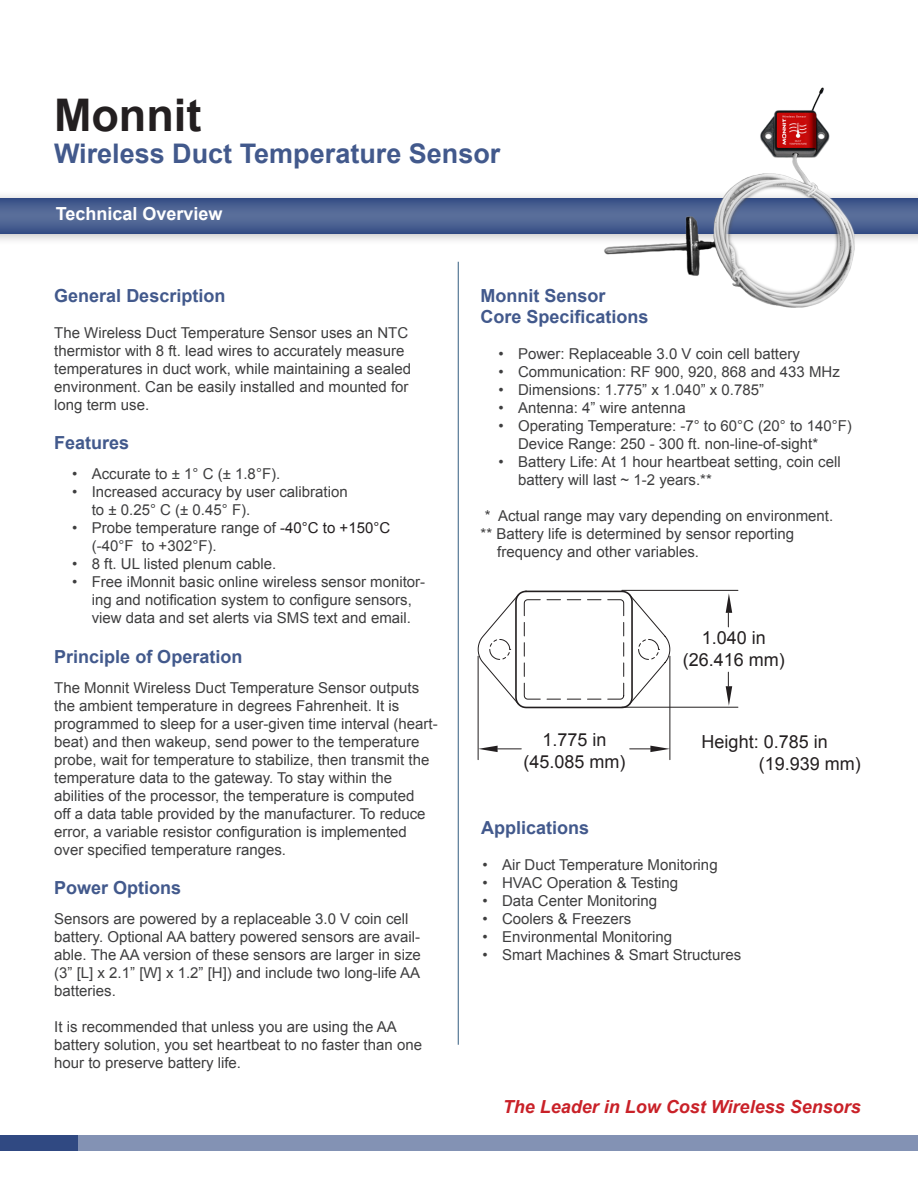
<style>
.page{position:relative;width:918px;height:1188px;background:#fff}
.page>*{position:absolute;margin:0;border:0;box-sizing:border-box;transform-origin:0 0}
.t1{font:700 45px "Arial";color:#231f20}
.t2{font:700 27px "Arial";color:#42598c}
.t3{font:700 18px "Arial";color:#42598c}
.t4{font:18px/21.6px "Arial";color:#231f20;text-align:center}
.t5{font:italic 700 18px "Arial";color:#c92128}
.t6{font:700 18px "Arial";color:#fff}
.t7{font:15px/18px "Arial";color:#3e3e3f}
.s1{color:#231f20}
</style>
<div class="page">
<div style="left:0;top:190px;width:918px;height:56px;background:#231f20;opacity:.3"></div>
<svg style="left:0;top:198px;width:918px;height:35px;background:#496091"></svg>
<img style="left:596px;top:87px;width:274px;height:221px">
<div style="left:0;top:1135px;width:918px;height:16px;background:#8392b4"></div>
<div style="left:0;top:1135px;width:78px;height:16px;background:#304982"></div>
<svg style="left:478px;top:590px;width:192px;height:119px"></svg>
<hr style="left:670px;top:656px;width:1px;height:104px;background:#231f20">
<hr style="left:478px;top:656px;width:1px;height:104px;background:#231f20">
<svg style="left:630px;top:746px;width:40px;height:6px"></svg>
<svg style="left:478px;top:746px;width:43px;height:6px"></svg>
<hr style="left:622px;top:590px;width:116px;height:1px;background:#231f20">
<hr style="left:622px;top:707px;width:116px;height:1px;background:#231f20">
<svg style="left:726px;top:593px;width:6px;height:34px"></svg>
<svg style="left:726px;top:672px;width:6px;height:34px"></svg>
<hr style="left:458px;top:262px;width:1px;height:783px;background:#335d80">
<p class="t1" style="left:54px;top:85px;width:149px">Monnit</p>
<p class="t2" style="left:54px;top:136px;width:448px">Wireless Duct Temperature Sensor</p>
<p class="t6" style="left:56px;top:202px;width:168px">Technical Overview</p>
<p class="t3" style="left:54px;top:283px;width:173px">General Description</p>
<p class="t7" style="left:54px;top:323px;width:358px">The Wireless Duct Temperature Sensor uses an NTC thermistor with 8 ft. lead wires to accurately measure temperatures in duct work, while maintaining a sealed environment. Can be easily installed and mounted for long term use.</p>
<p class="t3" style="left:54px;top:431px;width:77px">Features</p>
<p class="t7" style="left:72px;top:465px;width:210px">• Accurate to ± 1° C (± 1.8°F).</p>
<p class="t7" style="left:92px;top:483px;width:257px;text-indent:-20px">• Increased accuracy by user calibration to ± 0.25° C (± 0.45° F).</p>
<p class="t7" style="left:92px;top:519px;width:300px;text-indent:-20px">• Probe temperature range of <span class="s1">-40°C to +150°C </span>(-40°F to +302°F).</p>
<p class="t7" style="left:72px;top:555px;width:206px">• 8 ft. UL listed plenum cable.</p>
<p class="t7" style="left:72px;top:573px;width:354px;text-align:center">• Free iMonnit basic online wireless sensor monitor&shy;ing and notification system to configure sensors, view data and set alerts via SMS text and email.</p>
<p class="t3" style="left:54px;top:644px;width:190px">Principle of Operation</p>
<p class="t7" style="left:54px;top:679px;width:385px">The Monnit Wireless Duct Temperature Sensor outputs the ambient temperature in degrees Fahrenheit. It is programmed to sleep for a user-given time interval (heart&shy;beat) and then wakeup, send power to the temperature probe, wait for temperature to stabilize, then transmit the temperature data to the gateway. To stay within the abilities of the processor, the temperature is computed<br>off a data table provided by the manufacturer. To reduce error, a variable resistor configuration is implemented over specified temperature ranges.</p>
<p class="t3" style="left:54px;top:876px;width:129px">Power Options</p>
<p class="t7" style="left:54px;top:910px;width:368px">Sensors are powered by a replaceable 3.0 V coin cell battery. Optional AA battery powered sensors are avail&shy;able. The AA version of these sensors are larger in size (3” [L] x 2.1” [W] x 1.2” [H]) and include two long-life AA batteries.</p>
<p class="t7" style="left:54px;top:1018px;width:344px">It is recommended that unless you are using the AA</p>
<p class="t7" style="left:54px;top:1036px;width:369px">battery solution, you set heartbeat to no faster than one hour to preserve battery life.</p>
<p class="t3" style="left:481px;top:283px;width:127px">Monnit Sensor</p>
<p class="t3" style="left:481px;top:305px;width:170px">Core Specifications</p>
<p class="t7" style="left:499px;top:345px;width:303px">• Power: Replaceable 3.0 V coin cell battery</p>
<p class="t7" style="left:499px;top:363px;width:343px">• Communication: RF 900, 920, 868 and 433 MHz</p>
<p class="t7" style="left:499px;top:381px;width:267px">• Dimensions: 1.775” x 1.040” x 0.785”</p>
<p class="t7" style="left:499px;top:399px;width:189px">• Antenna: 4” wire antenna</p>
<p class="t7" style="left:518px;top:417px;width:335px;text-indent:-20px">• Operating Temperature: -7° to 60°C (20° to 140°F)<br>Device Range: 250 - 300 ft. non-line-of-sight*</p>
<p class="t7" style="left:518px;top:453px;width:324px;text-indent:-20px">• Battery Life: At 1 hour heartbeat setting, coin cell battery will last ~ 1-2 years.**</p>
<p class="t7" style="left:485px;top:507px;width:350px">* Actual range may vary depending on environment.</p>
<p class="t7" style="left:481px;top:525px;width:315px">** Battery life is determined by sensor reporting</p>
<p class="t7" style="left:497px;top:543px;width:203px">frequency and other variables.</p>
<p class="t4" style="left:523px;top:730px;width:104px">1.775 in (45.085 mm)</p>
<p class="t4" style="left:683px;top:627px;width:104px">1.040 in (26.416 mm)</p>
<p class="t4" style="left:759px;top:731px;width:104px;text-align:left;text-indent:-57px">Height: 0.785 in (19.939 mm)</p>
<p class="t3" style="left:481px;top:815px;width:110px">Applications</p>
<p class="t7" style="left:483px;top:855px;width:237px">• Air Duct Temperature Monitoring</p>
<p class="t7" style="left:483px;top:873px;width:197px">• HVAC Operation &amp; Testing</p>
<p class="t7" style="left:483px;top:891px;width:176px">• Data Center Monitoring</p>
<p class="t7" style="left:483px;top:909px;width:150px">• Coolers &amp; Freezers</p>
<p class="t7" style="left:483px;top:927px;width:191px">• Environmental Monitoring</p>
<p class="t7" style="left:483px;top:945px;width:260px">• Smart Machines &amp; Smart Structures</p>
<p class="t5" style="left:503px;top:1095px;width:359px">The Leader in Low Cost Wireless Sensors</p>
</div>
